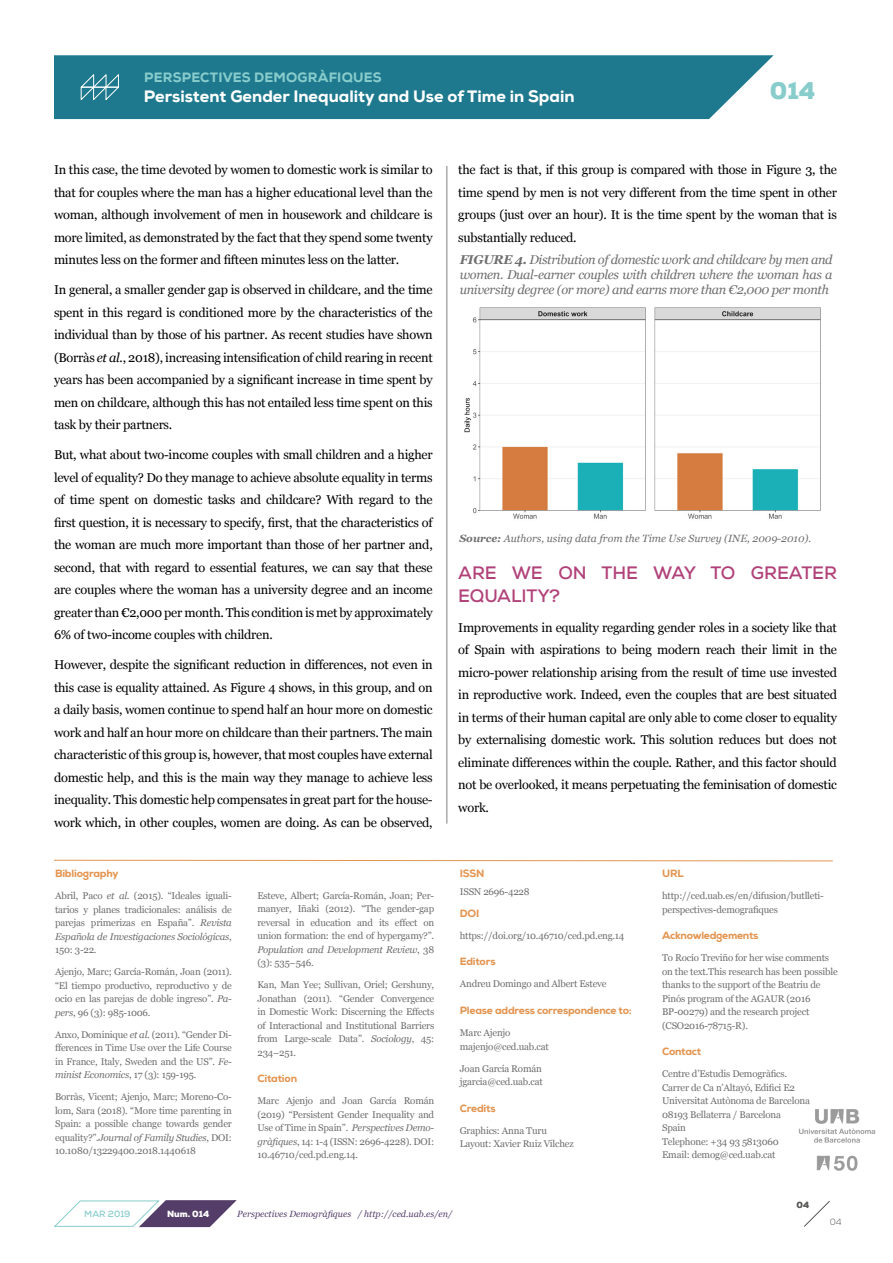
<style>
.page{position:relative;width:893px;height:1263px;background:#fff}
.page>*{position:absolute;margin:0;border:0;box-sizing:border-box;transform-origin:0 0}
.t1{font:900 24.15px "Nexa";color:#8cc}
.t2{font:700 18px/22.5px "Nexa";letter-spacing:-.005em;color:#b14279}
.t3{font:800 16.5px "Nexa";color:#fff}
.t4{font:800 13.5px "Nexa";letter-spacing:.015em;color:#8cc}
.t5{font:12.75px/22.5px "Georgia";letter-spacing:-.02em;color:#000;text-align:justify}
.t6{font:italic 12.75px/15px "Georgia";letter-spacing:-.025em;color:#706f6f;text-align:justify}
.t7{font:800 10.5px "Nexa";letter-spacing:-.02em;color:#e39551}
.t8{font:italic 10.5px "Georgia";color:#706f6f}
.t9{font:9.75px/13.5px "Georgia";letter-spacing:-.02em;color:#706f6f;text-align:justify}
.t10{font:italic 9px "Georgia";color:#543e69}
.t11{font:700 9px "Nexa";color:#8cc}
.t12{font:900 9px "Nexa";color:#fff}
.t13{font:900 9px "Nexa";color:#575756}
.t14{font:300 9px "Nexa";color:#575756}
.s1{font-style:italic}
.s2{font-weight:700}
</style>
<div class="page">
<svg style="left:54px;top:859px;width:779px;height:3px"></svg>
<hr style="left:446px;top:166px;width:1px;height:658px;background:#000">
<img style="left:798px;top:1109px;width:78px;height:62px">
<img style="left:464px;top:307px;width:357px;height:212px">
<div style="left:54px;top:55px;width:720px;height:64px;background:#1e798e"></div>
<svg style="left:79px;top:73px;width:41px;height:28px"></svg>
<svg style="left:53px;top:1200px;width:184px;height:28px"></svg>
<svg style="left:804px;top:1201px;width:26px;height:26px"></svg>
<p class="t4" style="left:144px;top:69px;width:239px">PERSPECTIVES DEMOGRÀFIQUES</p>
<p class="t3" style="left:144px;top:86px;width:432px">Persistent Gender Inequality and Use of Time in Spain</p>
<h1 class="t1" style="left:770px;top:75px;width:47px">014</h1>
<p class="t5" style="left:54px;top:159px;width:380px">In this case, the time devoted by women to domestic work is similar to that for couples where the man has a higher educational level than the woman, although involvement of men in housework and childcare is more limited, as demonstrated by the fact that they spend some twenty minutes less on the former and fifteen minutes less on the latter.</p>
<p class="t5" style="left:54px;top:279px;width:380px">In general, a smaller gender gap is observed in childcare, and the time spent in this regard is conditioned more by the characteristics of the individual than by those of his partner. As recent studies have shown (Borràs <span class="s1">et al.</span>, 2018), increasing intensification of child rearing in recent years has been accompanied by a significant increase in time spent by men on childcare, although this has not entailed less time spent on this task by their partners.</p>
<p class="t5" style="left:54px;top:444px;width:380px">But, what about two-income couples with small children and a higher level of equality? Do they manage to achieve absolute equality in terms of time spent on domestic tasks and childcare? With regard to the first question, it is necessary to specify, first, that the characteristics of the woman are much more important than those of her partner and, second, that with regard to essential features, we can say that these are couples where the woman has a university degree and an income greater than €2,000 per month. This condition is met by approximately 6% of two-income couples with children.</p>
<p class="t5" style="left:54px;top:654px;width:380px">However, despite the significant reduction in differences, not even in this case is equality attained. As Figure 4 shows, in this group, and on a daily basis, women continue to spend half an hour more on domestic work and half an hour more on childcare than their partners. The main characteristic of this group is, however, that most couples have external domestic help, and this is the main way they manage to achieve less inequality. This domestic help compensates in great part for the house&shy;work which, in other couples, women are doing. As can be observed,</p>
<p class="t7" style="left:55px;top:867px;width:65px">Bibliography</p>
<p class="t9" style="left:55px;top:889px;width:178px">Abril, Paco <span class="s1">et al</span>. (2015). “Ideales iguali&shy;tarios y planes tradicionales: análisis de parejas primerizas en España”. <span class="s1">Revista Española de Investigaciones Sociológicas</span>, 150: 3-22.</p>
<p class="t9" style="left:55px;top:965px;width:178px">Ajenjo, Marc; García-Román, Joan (2011). “El tiempo productivo, reproductivo y de ocio en las parejas de doble ingreso”. <span class="s1">Pa&shy;pers</span>, 96 (3): 985-1006.</p>
<p class="t9" style="left:55px;top:1028px;width:178px">Anxo, Dominique <span class="s1">et al.</span> (2011). “Gender Di&shy;fferences in Time Use over the Life Course in France, Italy, Sweden and the US”. <span class="s1">Fe&shy;minist Economics</span>, 17 (3): 159-195.</p>
<p class="t9" style="left:55px;top:1090px;width:178px">Borràs, Vicent; Ajenjo, Marc; Moreno-Co&shy;lom, Sara (2018). “More time parenting in Spain: a possible change towards gender equality?”.<span class="s1">Journal of Family Studies</span>, DOI:<br>10.1080/13229400.2018.1440618</p>
<p class="t9" style="left:257px;top:889px;width:178px">Esteve, Albert; García-Román, Joan; Per&shy;manyer, Iñaki (2012). “The gender-gap reversal in education and its effect on union formation: the end of hypergamy?”.<br><span class="s1">Population and Development Review</span>, 38 (3): 535–546.</p>
<p class="t9" style="left:257px;top:978px;width:178px">Kan, Man Yee; Sullivan, Oriel; Gershuny, Jonathan (2011). “Gender Convergence in Domestic Work: Discerning the Effects of Interactional and Institutional Barriers from Large-scale Data”. <span class="s1">Sociology</span>, 45:<br>234–251.</p>
<p class="t7" style="left:257px;top:1072px;width:41px">Citation</p>
<p class="t9" style="left:257px;top:1094px;width:178px">Marc Ajenjo and Joan García Román (2019) “Persistent Gender Inequality and Use of Time in Spain”. <span class="s1">Perspectives Demo&shy;gràfiques</span>, 14: 1-4 (ISSN: 2696-4228). DOI:<br>10.46710/ced.pd.eng.14.</p>
<p class="t5" style="left:458px;top:159px;width:380px">the fact is that, if this group is compared with those in Figure 3, the time spend by men is not very different from the time spent in other groups (just over an hour). It is the time spent by the woman that is substantially reduced.</p>
<p class="t6" style="left:460px;top:252px;width:374px"><span class="s2">FIGURE 4.</span> Distribution of domestic work and childcare by men and women. Dual-earner couples with children where the woman has a university degree (or more) and earns more than €2,000 per month</p>
<p class="t8" style="left:459px;top:531px;width:353px"><span class="s2">Source:</span> Authors, using data from the Time Use Survey (INE, 2009-2010).</p>
<h2 class="t2" style="left:458px;top:562px;width:380px">ARE WE ON THE WAY TO GREATER<br>EQUALITY?</h2>
<p class="t5" style="left:458px;top:616px;width:380px">Improvements in equality regarding gender roles in a society like that of Spain with aspirations to being modern reach their limit in the micro-power relationship arising from the result of time use invested in reproductive work. Indeed, even the couples that are best situated in terms of their human capital are only able to come closer to equality by externalising domestic work. This solution reduces but does not eliminate differences within the couple. Rather, and this factor should not be overlooked, it means perpetuating the feminisation of domestic work.</p>
<p class="t7" style="left:460px;top:867px;width:26px">ISSN</p>
<p class="t9" style="left:460px;top:885px;width:71px">ISSN 2696-4228</p>
<p class="t7" style="left:460px;top:907px;width:21px">DOI</p>
<p class="t9" style="left:460px;top:929px;width:166px">https://doi.org/10.46710/ced.pd.eng.14</p>
<p class="t7" style="left:460px;top:955px;width:37px">Editors</p>
<p class="t9" style="left:460px;top:977px;width:148px">Andreu Domingo and Albert Esteve</p>
<p class="t7" style="left:460px;top:1004px;width:173px">Please address correspondence to:</p>
<p class="t9" style="left:460px;top:1026px;width:91px">Marc Ajenjo majenjo@ced.uab.cat</p>
<p class="t9" style="left:460px;top:1061px;width:85px">Joan García Román jgarcia@ced.uab.cat</p>
<p class="t7" style="left:460px;top:1101px;width:37px">Credits</p>
<p class="t9" style="left:460px;top:1123px;width:116px">Graphics: Anna Turu<br>Layout: Xavier Ruiz Vilchez</p>
<p class="t7" style="left:662px;top:867px;width:23px">URL</p>
<p class="t9" style="left:662px;top:889px;width:163px">http://ced.uab.es/en/difusion/butlleti&shy;perspectives-demografiques</p>
<p class="t7" style="left:662px;top:929px;width:98px">Acknowledgements</p>
<p class="t9" style="left:662px;top:951px;width:177px;text-align:left">To Rocío Treviño for her wise comments on the text.This research has been possible thanks to the support of the Beatriu de Pinós program of the AGAUR (2016<br>BP-00279) and the research project (CSO2016-78715-R).</p>
<p class="t7" style="left:662px;top:1045px;width:41px">Contact</p>
<p class="t9" style="left:662px;top:1067px;width:149px;text-align:left">Centre d’Estudis Demogràfics.<br>Carrer de Ca n’Altayó, Edifici E2<br>Universitat Autònoma de Barcelona<br>08193 Bellaterra / Barcelona<br>Spain<br>Telephone: +34 93 5813060<br>Email: demog@ced.uab.cat</p>
<p class="t11" style="left:84px;top:1208px;width:48px">MAR 2019</p>
<p class="t12" style="left:167px;top:1208px;width:44px">Num. 014</p>
<p class="t10" style="left:237px;top:1208px;width:217px">Perspectives Demogràfiques / http://ced.uab.es/en/</p>
<p class="t13" style="left:797px;top:1198px;width:14px">04</p>
<p class="t14" style="left:830px;top:1216px;width:13px">04</p>
</div>
